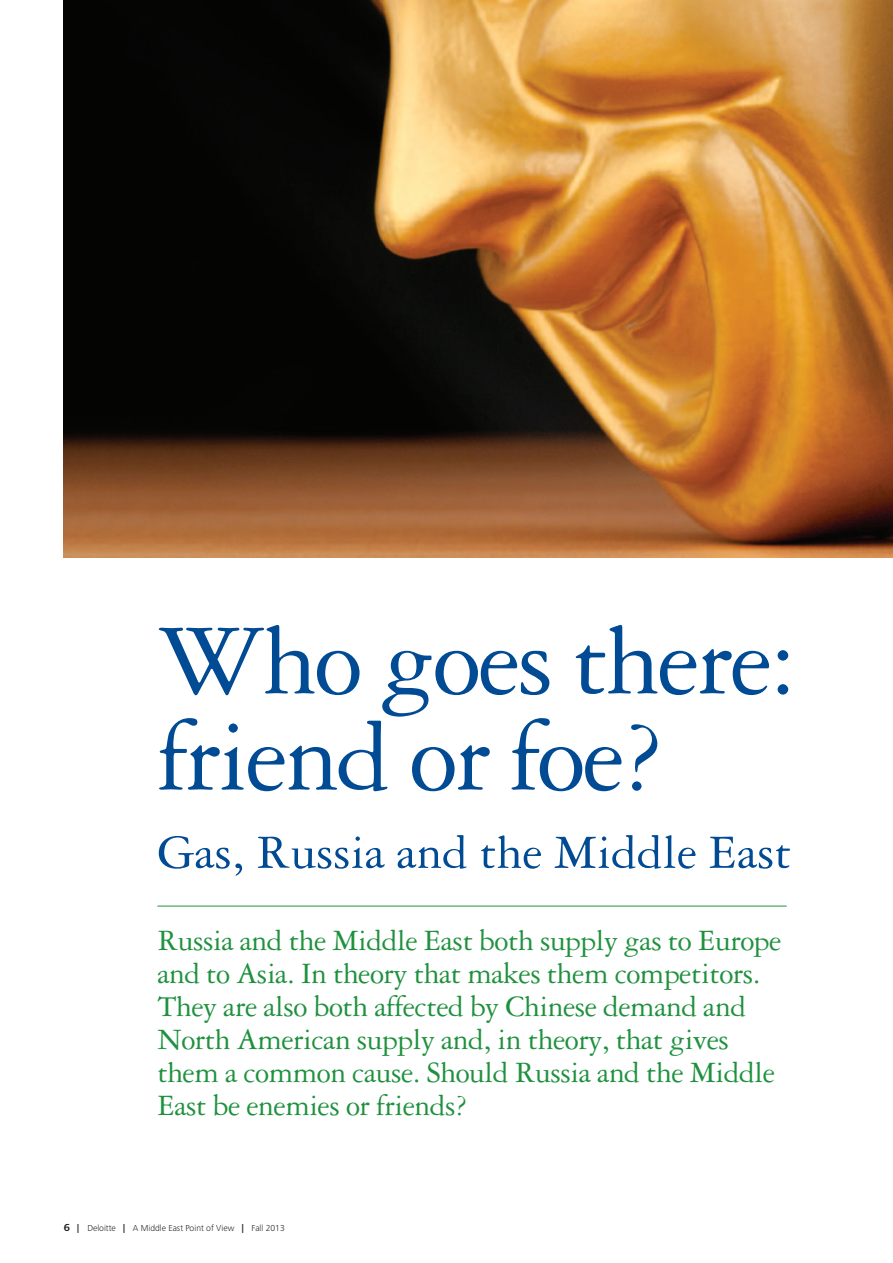
<style>
.page{position:relative;width:893px;height:1263px;background:#fff}
.page>*{position:absolute;margin:0;border:0;box-sizing:border-box;transform-origin:0 0}
.t1{font:106.8px/96.1px "Garamond 3 LT Std";letter-spacing:-.025em;color:#014a94}
.t2{font:50.85px "Garamond 3 LT Std";color:#014a94}
.t3{font:31.5px/33px "Garamond 3 LT Std";letter-spacing:-.015em;color:#1f913e}
.t4{font:300 9px "Frutiger Next Pro";color:#231f20}
.s1{font-weight:700;font-size:10.5px}
.s2{font-weight:700}
</style>
<div class="page">
<img style="left:64px;top:0;width:829px;height:557px">
<hr style="left:157px;top:906px;width:630px;height:1px;background:#1f913e">
<h1 class="t1" style="left:157px;top:622px;width:641px">Who goes there: friend or foe?</h1>
<h2 class="t2" style="left:157px;top:835px;width:636px">Gas, Russia and the Middle East</h2>
<p class="t3" style="left:157px;top:926px;width:626px">Russia and the Middle East both supply gas to Europe and to Asia. In theory that makes them competitors.<br>They are also both affected by Chinese demand and North American supply and, in theory, that gives them a common cause. Should Russia and the Middle East be enemies or friends?</p>
<p class="t4" style="left:64px;top:1225px;width:223px"><span class="s1">6</span> <span class="s2">|</span> Deloitte <span class="s2">|</span> A Middle East Point of View <span class="s2">|</span> Fall 2013</p>
</div>
